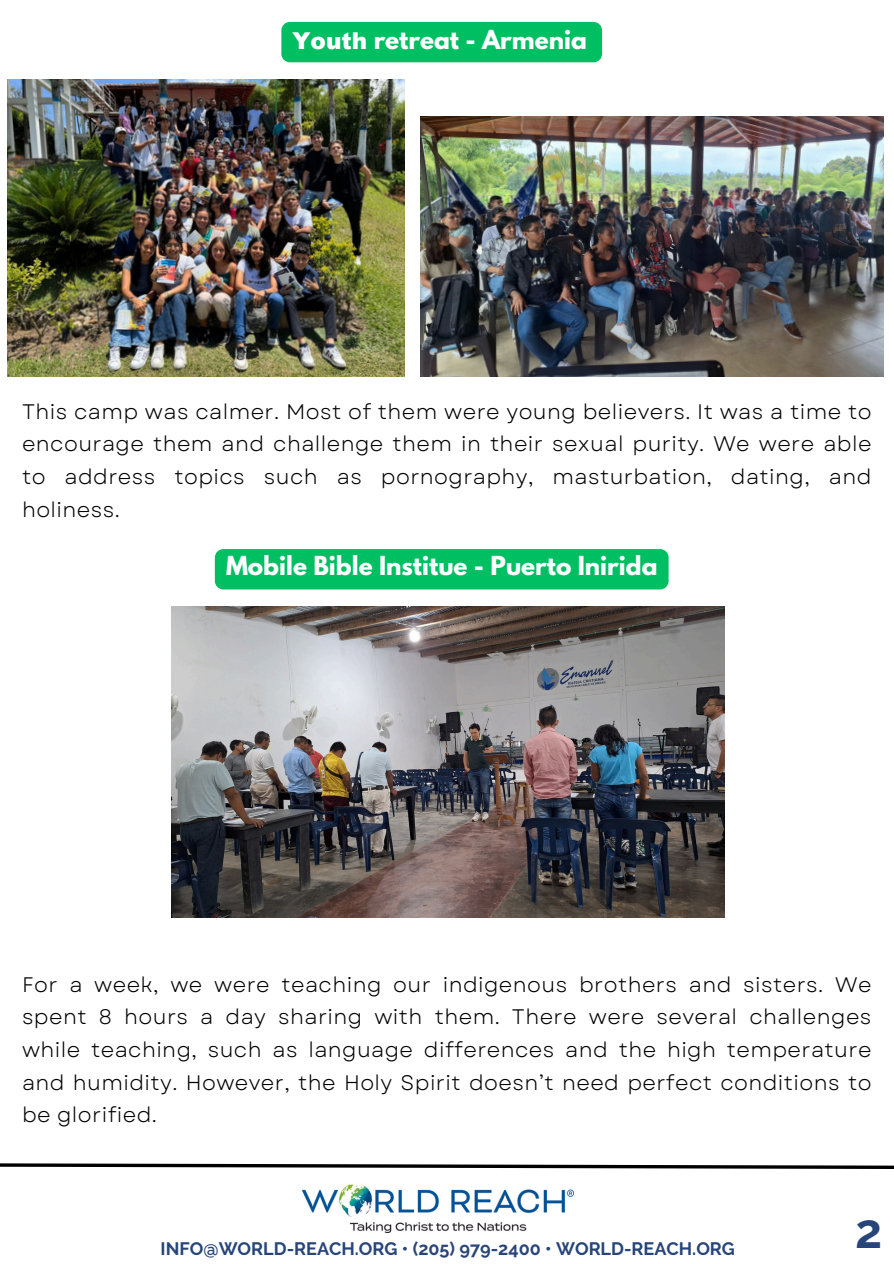
<style>
.page{position:relative;width:894px;height:1264px;background:#fff}
.page>*{position:absolute;margin:0;border:0;box-sizing:border-box;transform-origin:0 0}
.t1{font:700 48px "Raleway";color:#284579}
.t2{font:700 23.25px "League Spartan";color:#fff}
.t3{font:21px/32.7px "Garet";letter-spacing:.02em;color:#000;text-align:justify}
.t4{font:700 18px "Raleway";color:#284579}
.s1{font-family:"Arial";font-weight:900}
</style>
<div class="page">
<svg style="left:0;top:1163px;width:893px;height:6px"></svg>
<img style="left:302px;top:1184px;width:271px;height:47px">
<img style="left:8px;top:79px;width:396px;height:297px">
<img style="left:420px;top:116px;width:462px;height:260px">
<img style="left:171px;top:606px;width:553px;height:311px">
<div style="left:281px;top:22px;width:321px;height:40px;background:#00bf63;border-radius:8px"></div>
<div style="left:215px;top:549px;width:453px;height:40px;background:#00bf63"></div>
<h2 class="t2" style="left:292px;top:28px;width:296px"><span class="s1">Youth</span> retreat - Armenia</h2>
<p class="t3" style="left:22px;top:395px;width:850px">This camp was calmer. Most of them were young believers. It was a time to encourage them and challenge them in their sexual purity. We were able to address topics such as pornography, masturbation, dating, and holiness.</p>
<p class="t2" style="left:226px;top:554px;width:433px">Mobile Bible Institue - Puerto Inirida</p>
<p class="t3" style="left:22px;top:968px;width:850px">For a week, we were teaching our indigenous brothers and sisters. We spent 8 hours a day sharing with them. There were several challenges while teaching, such as language differences and the high temperature and humidity. However, the Holy Spirit doesn’t need perfect conditions to be glorified.</p>
<h1 class="t4" style="left:160px;top:1238px;width:575px">INFO@WORLD-REACH.ORG • (205) 979-2400 • WORLD-REACH.ORG</h1>
<p class="t1" style="left:854px;top:1202px;width:29px">2</p>
</div>
